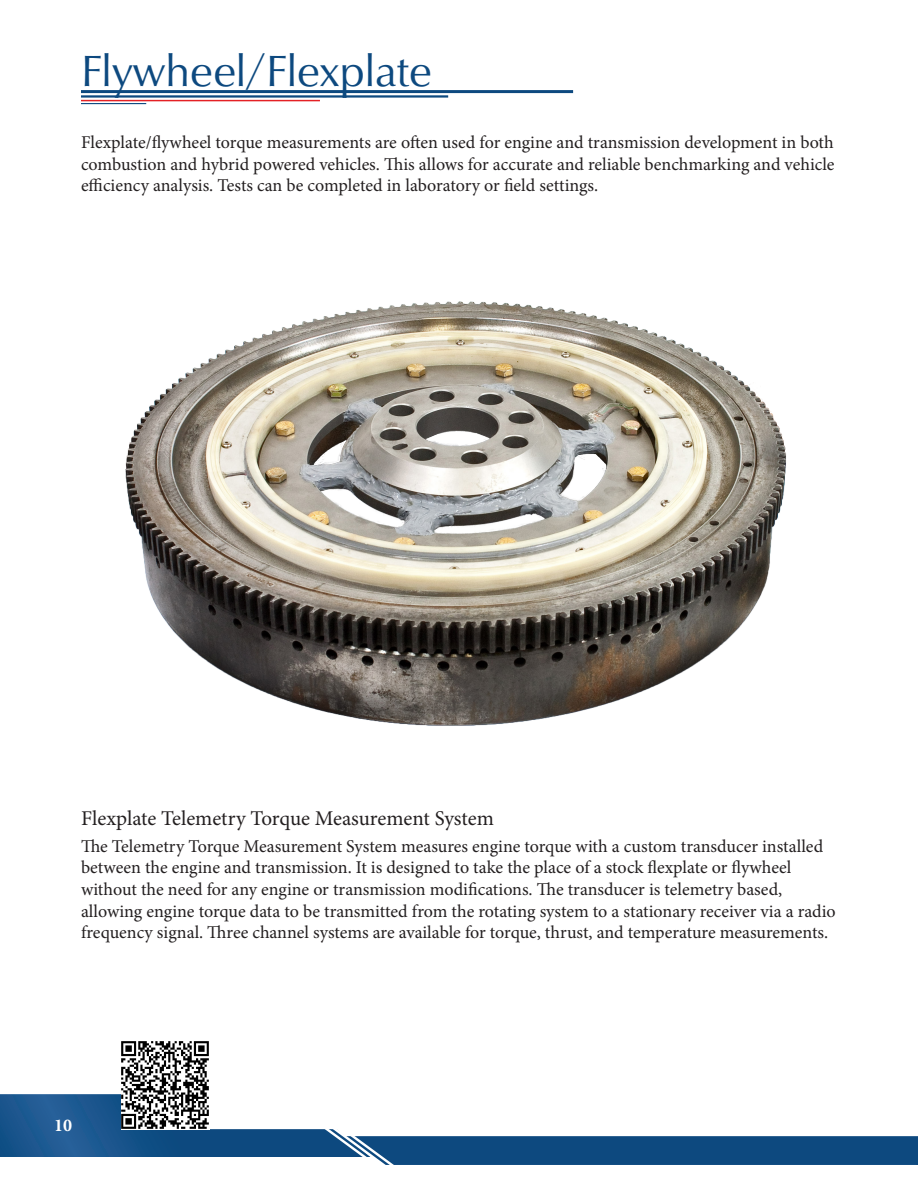
<style>
.page{position:relative;width:918px;height:1188px;background:#fff}
.page>*{position:absolute;margin:0;border:0;box-sizing:border-box;transform-origin:0 0}
.Application{font:45px "Classico URW";color:#0d497f}
.t1{font:21px "Minion Pro";letter-spacing:-.005em;color:#231f20}
.t2{font:18px/21.6px "Minion Pro";color:#231f20}
.t3{font:700 18px "Minion Pro";color:#fff}
</style>
<div class="page">
<svg style="left:0;top:1094px;width:918px;height:71px"></svg>
<hr style="left:81px;top:90px;width:492px;height:3px;background:#0d497f">
<hr style="left:81px;top:95px;width:367px;height:3px;background:#0d497f">
<hr style="left:81px;top:100px;width:239px;height:1px;background:#e42125">
<hr style="left:81px;top:103px;width:65px;height:1px;background:#0d497f">
<img style="left:125px;top:301px;width:661px;height:425px">
<img style="left:122px;top:1041px;width:87px;height:88px">
<p class="Application" style="left:81px;top:38px;width:353px">Flywheel/Flexplate</p>
<p class="t2" style="left:81px;top:132px;width:755px;text-align:justify">Flexplate/flywheel torque measurements are often used for engine and transmission development in both combustion and hybrid powered vehicles. This allows for accurate and reliable benchmarking and vehicle efficiency analysis. Tests can be completed in laboratory or field settings.</p>
<p class="t1" style="left:81px;top:804px;width:414px">Flexplate Telemetry Torque Measurement System</p>
<p class="t2" style="left:81px;top:835px;width:756px">The Telemetry Torque Measurement System measures engine torque with a custom transducer installed between the engine and transmission. It is designed to take the place of a stock flexplate or flywheel without the need for any engine or transmission modifications. The transducer is telemetry based, allowing engine torque data to be transmitted from the rotating system to a stationary receiver via a radio frequency signal. Three channel systems are available for torque, thrust, and temperature measurements.</p>
<p class="t3" style="left:54px;top:1112px;width:19px">10</p>
</div>
